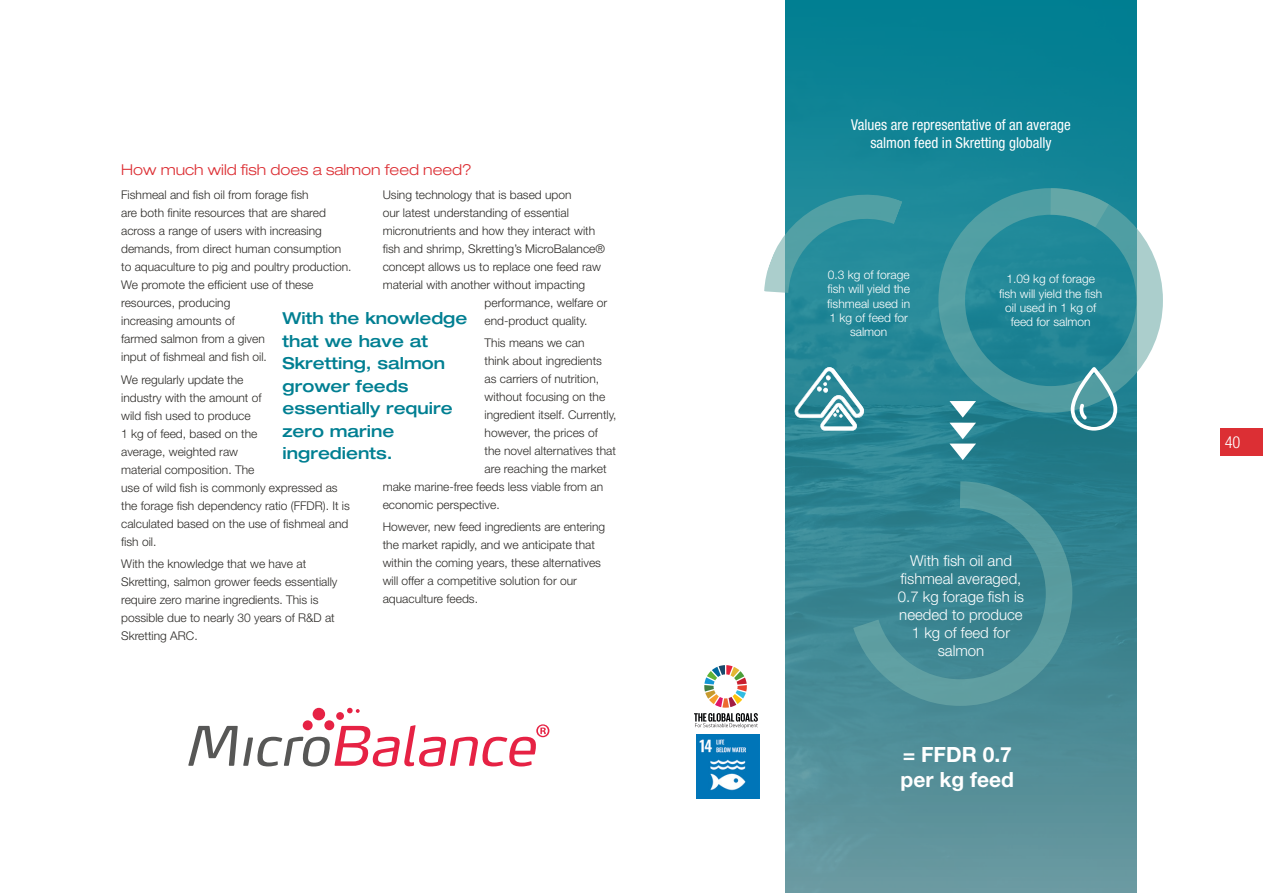
<style>
.page{position:relative;width:1263px;height:893px;background:#fff}
.page>*{position:absolute;margin:0;border:0;box-sizing:border-box;transform-origin:0 0}
.t1{font:700 21px/25.2px "Helvetica Neue LT Std";color:#fff}
.t2{font:500 expanded 16.5px/22.5px "Helvetica Neue LT Pro";color:#007f92}
.t3{font:300 condensed 16.5px "Helvetica Neue LT Std";color:#fff}
.t4{font:300 15px/18px "Helvetica Neue LT Std";color:#fff;text-align:center}
.t5{font:condensed 15px/18px "Helvetica Neue LT Pro";color:#fff;text-align:center}
.t6{font:300 expanded 15px "Helvetica Neue LT Std";color:#dc2f34}
.t7{font:300 12px/18px "Helvetica Neue LT Std";color:#2c2a27}
.t8{font:300 12px/14.4px "Helvetica Neue LT Std";color:#fff;text-align:center}
</style>
<div class="page">
<svg style="left:785px;top:0;width:352px;height:893px;background:#2f8896"></svg>
<svg style="left:853px;top:481px;width:219px;height:225px;background:#3f8a94"></svg>
<svg style="left:764px;top:187px;width:139px;height:131px;background:#4a9ea9"></svg>
<div style="left:938px;top:188px;width:225px;height:225px;border:27px solid #73aeab;border-radius:50%"></div>
<svg style="left:1051px;top:188px;width:58px;height:39px;background:#4c9ca2"></svg>
<svg style="left:949px;top:401px;width:27px;height:59px"></svg>
<svg style="left:1071px;top:367px;width:46px;height:64px"></svg>
<svg style="left:794px;top:367px;width:70px;height:64px"></svg>
<img style="left:696px;top:735px;width:64px;height:64px">
<svg style="left:694px;top:665px;width:64px;height:63px"></svg>
<svg style="left:188px;top:724px;width:361px;height:42px"></svg>
<div style="left:313px;top:708px;width:12px;height:12px;background:#e62244;border-radius:50%"></div>
<div style="left:324px;top:720px;width:10px;height:10px;background:#e62244;border-radius:50%"></div>
<div style="left:336px;top:712px;width:8px;height:8px;background:#e62244;border-radius:50%"></div>
<svg style="left:347px;top:708px;width:13px;height:5px"></svg>
<div style="left:303px;top:720px;width:10px;height:10px;background:#e62244;border-radius:50%"></div>
<div style="left:1220px;top:428px;width:43px;height:28px;background:#dc2f34"></div>
<p class="t6" style="left:121px;top:161px;width:352px">How much wild fish does a salmon feed need?</p>
<p class="t7" style="left:121px;top:186px;width:232px">Fishmeal and fish oil from forage fish<br>are both finite resources that are shared across a range of users with increasing demands, from direct human consumption to aquaculture to pig and poultry production.<br>We promote the efficient use of these resources, producing<br>increasing amounts of<br>farmed salmon from a given<br>input of fishmeal and fish oil.</p>
<p class="t7" style="left:121px;top:370px;width:230px">We regularly update the<br>industry with the amount of<br>wild fish used to produce<br>1 kg of feed, based on the<br>average, weighted raw<br>material composition. The<br>use of wild fish is commonly expressed as the forage fish dependency ratio (FFDR). It is calculated based on the use of fishmeal and fish oil.</p>
<p class="t7" style="left:121px;top:554px;width:218px">With the knowledge that we have at Skretting, salmon grower feeds essentially require zero marine ingredients. This is possible due to nearly 30 years of R&amp;D at Skretting ARC.</p>
<p class="t7" style="left:383px;top:185px;width:190px">Using technology that is based upon</p>
<p class="t7" style="left:383px;top:203px;width:188px">our latest understanding of essential</p>
<p class="t7" style="left:383px;top:221px;width:214px">micronutrients and how they interact with</p>
<p class="t7" style="left:383px;top:239px;width:224px">fish and shrimp, Skretting’s MicroBalance®</p>
<p class="t7" style="left:383px;top:257px;width:220px">concept allows us to replace one feed raw</p>
<p class="t7" style="left:383px;top:275px;width:204px">material with another without impacting</p>
<p class="t7" style="left:485px;top:293px;width:124px">performance, welfare or</p>
<p class="t7" style="left:485px;top:311px;width:104px">end-product quality.</p>
<p class="t7" style="left:485px;top:334px;width:101px">This means we can</p>
<p class="t7" style="left:485px;top:352px;width:119px">think about ingredients</p>
<p class="t7" style="left:485px;top:370px;width:116px">as carriers of nutrition,</p>
<p class="t7" style="left:485px;top:388px;width:122px">without focusing on the</p>
<p class="t7" style="left:485px;top:406px;width:133px">ingredient itself. Currently,</p>
<p class="t7" style="left:485px;top:424px;width:115px">however, the prices of</p>
<p class="t7" style="left:485px;top:442px;width:133px">the novel alternatives that</p>
<p class="t7" style="left:485px;top:460px;width:124px">are reaching the market</p>
<p class="t7" style="left:383px;top:478px;width:222px">make marine-free feeds less viable from an</p>
<p class="t7" style="left:383px;top:496px;width:118px">economic perspective.</p>
<p class="t7" style="left:383px;top:518px;width:224px">However, new feed ingredients are entering the market rapidly, and we anticipate that within the coming years, these alternatives will offer a competitive solution for our aquaculture feeds.</p>
<h2 class="t2" style="left:283px;top:307px;width:186px">With the knowledge that we have at<br>Skretting, salmon grower feeds essentially require zero marine ingredients.</h2>
<p class="t5" style="left:851px;top:115px;width:221px">Values are representative of an average salmon feed in Skretting globally</p>
<p class="t8" style="left:827px;top:267px;width:84px">0.3 kg of forage fish will yield the fishmeal used in<br>1 kg of feed for salmon</p>
<p class="t8" style="left:999px;top:271px;width:105px">1.09 kg of forage fish will yield the fish oil used in 1 kg of feed for salmon</p>
<p class="t4" style="left:898px;top:551px;width:128px">With fish oil and fishmeal averaged,<br>0.7 kg forage fish is needed to produce<br>1 kg of feed for salmon</p>
<h1 class="t1" style="left:900px;top:741px;width:115px">= FFDR 0.7 per kg feed</h1>
<h2 class="t3" style="left:1225px;top:433px;width:17px">40</h2>
</div>
